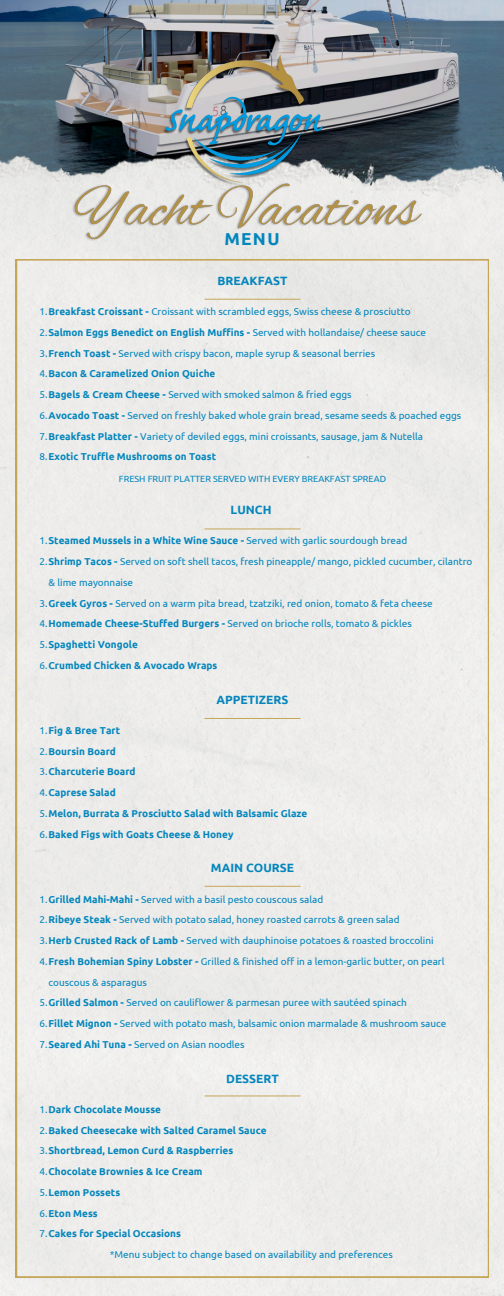
<style>
.page{position:relative;width:504px;height:1296px;background:#fff}
.page>*{position:absolute;margin:0;border:0;box-sizing:border-box;transform-origin:0 0}
.t1{font:700 17.3px "Ubuntu";color:#0486bd}
.t2{font:700 12px "Ubuntu";color:#0486bd}
.t3{font:10px/20.8px "Ubuntu";color:#0486bd}
.t4{font:700 10px "Ubuntu";color:#0486bd}
.t5{font:9px "Ubuntu";color:#0486bd}
.s1{font-weight:700}
.s2{font-weight:400}
</style>
<div class="page">
<img style="left:1px;top:0;width:503px;height:127px">
<img style="left:0;top:127px;width:504px;height:1169px">
<div style="left:16px;top:259px;width:473px;height:1019px;background:#edebeb"></div>
<hr style="left:205px;top:299px;width:95px;height:1px;background:#c5a657">
<hr style="left:205px;top:529px;width:95px;height:1px;background:#c5a657">
<hr style="left:205px;top:718px;width:95px;height:1px;background:#c5a657">
<hr style="left:205px;top:886px;width:95px;height:1px;background:#c5a657">
<hr style="left:205px;top:1096px;width:95px;height:1px;background:#c5a657">
<img style="left:150px;top:29px;width:186px;height:148px">
<img style="left:69px;top:177px;width:364px;height:72px">
<h4 class="t1" style="left:224px;top:229px;width:57px">MENU</h4>
<p class="t2" style="left:217px;top:274px;width:72px">BREAKFAST</p>
<h2 class="t3" style="left:39px;top:301px;width:373px">1.<span class="s1">Breakfast Croissant -</span> Croissant with scrambled eggs, Swiss cheese &amp; prosciutto</h2>
<h3 class="t3" style="left:39px;top:322px;width:388px">2.<span class="s1">Salmon Eggs Benedict on English Muffins -</span> Served with hollandaise/ cheese sauce</h3>
<p class="t3" style="left:39px;top:343px;width:337px">3.<span class="s1">French Toast -</span> Served with crispy bacon, maple syrup &amp; seasonal berries</p>
<p class="t4" style="left:39px;top:368px;width:178px"><span class="s2">4.</span>Bacon &amp; Caramelized Onion Quiche</p>
<p class="t3" style="left:39px;top:384px;width:314px">5.<span class="s1">Bagels &amp; Cream Cheese -</span> Served with smoked salmon &amp; fried eggs</p>
<p class="t3" style="left:39px;top:405px;width:424px">6.<span class="s1">Avocado Toast -</span> Served on freshly baked whole grain bread, sesame seeds &amp; poached eggs</p>
<p class="t3" style="left:39px;top:426px;width:385px">7.<span class="s1">Breakfast Platter -</span> Variety of deviled eggs, mini croissants, sausage, jam &amp; Nutella</p>
<p class="t4" style="left:39px;top:451px;width:178px"><span class="s2">8.</span>Exotic Truffle Mushrooms on Toast</p>
<p class="t5" style="left:119px;top:474px;width:269px">FRESH FRUIT PLATTER SERVED WITH EVERY BREAKFAST SPREAD</p>
<p class="t2" style="left:231px;top:503px;width:42px">LUNCH</p>
<p class="t3" style="left:39px;top:530px;width:369px">1.<span class="s1">Steamed Mussels in a White Wine Sauce -</span> Served with garlic sourdough bread</p>
<h3 class="t3" style="left:48px;top:551px;width:426px;text-indent:-9px">2.<span class="s1">Shrimp Tacos -</span> Served on soft shell tacos, fresh pineapple/ mango, pickled cucumber, cilantro &amp; lime mayonnaise</h3>
<p class="t3" style="left:39px;top:593px;width:395px">3.<span class="s1">Greek Gyros -</span> Served on a warm pita bread, tzatziki, red onion, tomato &amp; feta cheese</p>
<p class="t3" style="left:39px;top:613px;width:374px">4.<span class="s1">Homemade Cheese-Stuffed Burgers -</span> Served on brioche rolls, tomato &amp; pickles</p>
<p class="t4" style="left:39px;top:639px;width:100px"><span class="s2">5.</span>Spaghetti Vongole</p>
<p class="t4" style="left:39px;top:660px;width:180px"><span class="s2">6.</span>Crumbed Chicken &amp; Avocado Wraps</p>
<p class="t2" style="left:216px;top:692px;width:74px">APPETIZERS</p>
<p class="t4" style="left:39px;top:725px;width:82px"><span class="s2">1.</span>Fig &amp; Bree Tart</p>
<h3 class="t4" style="left:39px;top:745px;width:78px"><span class="s2">2.</span>Boursin Board</h3>
<p class="t4" style="left:39px;top:766px;width:98px"><span class="s2">3.</span>Charcuterie Board</p>
<p class="t4" style="left:39px;top:787px;width:78px"><span class="s2">4.</span>Caprese Salad</p>
<p class="t4" style="left:39px;top:808px;width:270px"><span class="s2">5.</span>Melon, Burrata &amp; Prosciutto Salad with Balsamic Glaze</p>
<p class="t4" style="left:39px;top:828px;width:196px"><span class="s2">6.</span>Baked Figs with Goats Cheese &amp; Honey</p>
<p class="t2" style="left:211px;top:861px;width:85px">MAIN COURSE</p>
<p class="t3" style="left:39px;top:889px;width:285px">1.<span class="s1">Grilled Mahi-Mahi -</span> Served with a basil pesto couscous salad</p>
<h3 class="t3" style="left:39px;top:909px;width:362px">2.<span class="s1">Ribeye Steak -</span> Served with potato salad, honey roasted carrots &amp; green salad</h3>
<p class="t3" style="left:39px;top:930px;width:396px">3.<span class="s1">Herb Crusted Rack of Lamb -</span> Served with dauphinoise potatoes &amp; roasted broccolini</p>
<p class="t3" style="left:48px;top:951px;width:398px;text-indent:-9px">4.<span class="s1">Fresh Bohemian Spiny Lobster -</span> Grilled &amp; finished off in a lemon-garlic butter, on pearl couscous &amp; asparagus</p>
<p class="t3" style="left:39px;top:992px;width:369px">5.<span class="s1">Grilled Salmon -</span> Served on cauliflower &amp; parmesan puree with sautéed spinach</p>
<p class="t3" style="left:39px;top:1013px;width:409px">6.<span class="s1">Fillet Mignon -</span> Served with potato mash, balsamic onion marmalade &amp; mushroom sauce</p>
<p class="t3" style="left:39px;top:1034px;width:207px">7.<span class="s1">Seared Ahi Tuna -</span> Served on Asian noodles</p>
<p class="t2" style="left:226px;top:1071px;width:54px">DESSERT</p>
<p class="t4" style="left:39px;top:1104px;width:123px"><span class="s2">1.</span>Dark Chocolate Mousse</p>
<h3 class="t4" style="left:39px;top:1124px;width:229px"><span class="s2">2.</span>Baked Cheesecake with Salted Caramel Sauce</h3>
<p class="t4" style="left:39px;top:1145px;width:195px"><span class="s2">3.</span>Shortbread, Lemon Curd &amp; Raspberries</p>
<p class="t4" style="left:39px;top:1166px;width:165px"><span class="s2">4.</span>Chocolate Brownies &amp; Ice Cream</p>
<p class="t4" style="left:39px;top:1187px;width:82px"><span class="s2">5.</span>Lemon Possets</p>
<p class="t4" style="left:39px;top:1207px;width:60px"><span class="s2">6.</span>Eton Mess</p>
<p class="t4" style="left:39px;top:1228px;width:143px"><span class="s2">7.</span>Cakes for Special Occasions</p>
<p class="t3" style="left:110px;top:1244px;width:285px">*Menu subject to change based on availability and preferences</p>
</div>
